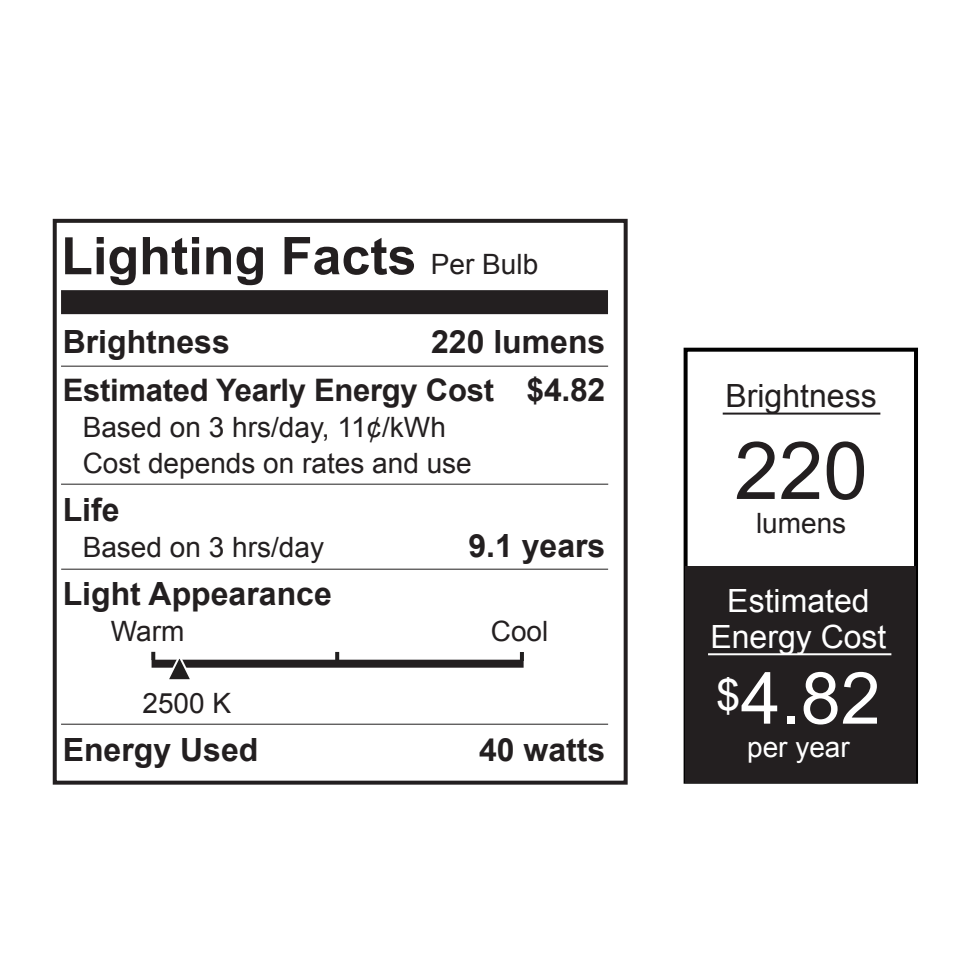
<style>
.page{position:relative;width:960px;height:960px;background:#fff}
.page>*{position:absolute;margin:0;border:0;box-sizing:border-box;transform-origin:0 0}
.t1{font:80px "Arial";color:#231f20}
.t2{font:72px "Arial";color:#fff}
.t3{font:700 52px "Arial";color:#231f20}
.t4{font:700 32px/48px "Arial";color:#231f20;text-align:right}
.t5{font:32px/36px "Arial";color:#fff;text-align:center}
.t6{font:32px "Arial";color:#231f20}
.t7{font:700 31.2px "Arial";letter-spacing:-.01em;color:#231f20}
.t8{font:28px/36px "Arial";color:#231f20}
.t9{font:28px "Arial";color:#fff}
.s1{font-weight:400;font-size:28px}
</style>
<div class="page">
<div style="left:684px;top:348px;width:234px;height:436px;border:4px solid #000"></div>
<div style="left:685px;top:567px;width:231px;height:216px;background:#231f20"></div>
<hr style="left:723px;top:413px;width:157px;height:2px;background:#231f20">
<hr style="left:708px;top:653px;width:183px;height:2px;background:#fff">
<div style="left:53px;top:219px;width:575px;height:566px;background:#fff;border:4px solid #231f20"></div>
<hr style="left:61px;top:723px;width:547px;height:2px;background:#211f1f">
<hr style="left:61px;top:568px;width:547px;height:2px;background:#211f1f">
<hr style="left:61px;top:483px;width:547px;height:2px;background:#211f1f">
<hr style="left:61px;top:365px;width:547px;height:2px;background:#211f1f">
<div style="left:61px;top:290px;width:547px;height:24px;background:#231f20"></div>
<div style="left:152px;top:660px;width:372px;height:8px;background:#231f20"></div>
<svg style="left:520px;top:652px;width:4px;height:8px"></svg>
<svg style="left:335px;top:652px;width:4px;height:8px"></svg>
<svg style="left:151px;top:652px;width:4px;height:8px"></svg>
<svg style="left:165px;top:658px;width:30px;height:22px"></svg>
<h3 class="t3" style="left:61px;top:222px;width:479px">Lighting Facts <span class="s1">Per Bulb</span></h3>
<p class="t4" style="left:431px;top:318px;width:176px">220 lumens $4.82</p>
<p class="t4" style="left:63px;top:318px;width:169px">Brightness</p>
<p class="t7" style="left:63px;top:369px;width:433px">Estimated Yearly Energy Cost</p>
<p class="t8" style="left:83px;top:409px;width:391px">Based on 3 hrs/day, 11¢/kWh<br>Cost depends on rates and use</p>
<p class="t4" style="left:63px;top:486px;width:58px">Life</p>
<p class="t8" style="left:83px;top:529px;width:243px">Based on 3 hrs/day</p>
<p class="t4" style="left:63px;top:570px;width:271px">Light Appearance</p>
<p class="t8" style="left:111px;top:613px;width:75px">Warm</p>
<p class="t8" style="left:491px;top:613px;width:59px">Cool</p>
<p class="t4" style="left:468px;top:522px;width:138px">9.1 years</p>
<p class="t8" style="left:143px;top:685px;width:90px">2500 K</p>
<p class="t4" style="left:63px;top:726px;width:197px">Energy Used</p>
<p class="t4" style="left:479px;top:726px;width:128px">40 watts</p>
<p class="t6" style="left:725px;top:375px;width:153px">Brightness</p>
<h1 class="t1" style="left:734px;top:418px;width:135px">220</h1>
<p class="t8" style="left:756px;top:505px;width:92px">lumens</p>
<p class="t5" style="left:710px;top:583px;width:178px">Estimated<br>Energy Cost</p>
<h2 class="t2" style="left:716px;top:651px;width:166px"><sup>$</sup>4.82</h2>
<p class="t9" style="left:747px;top:729px;width:104px">per year</p>
</div>
